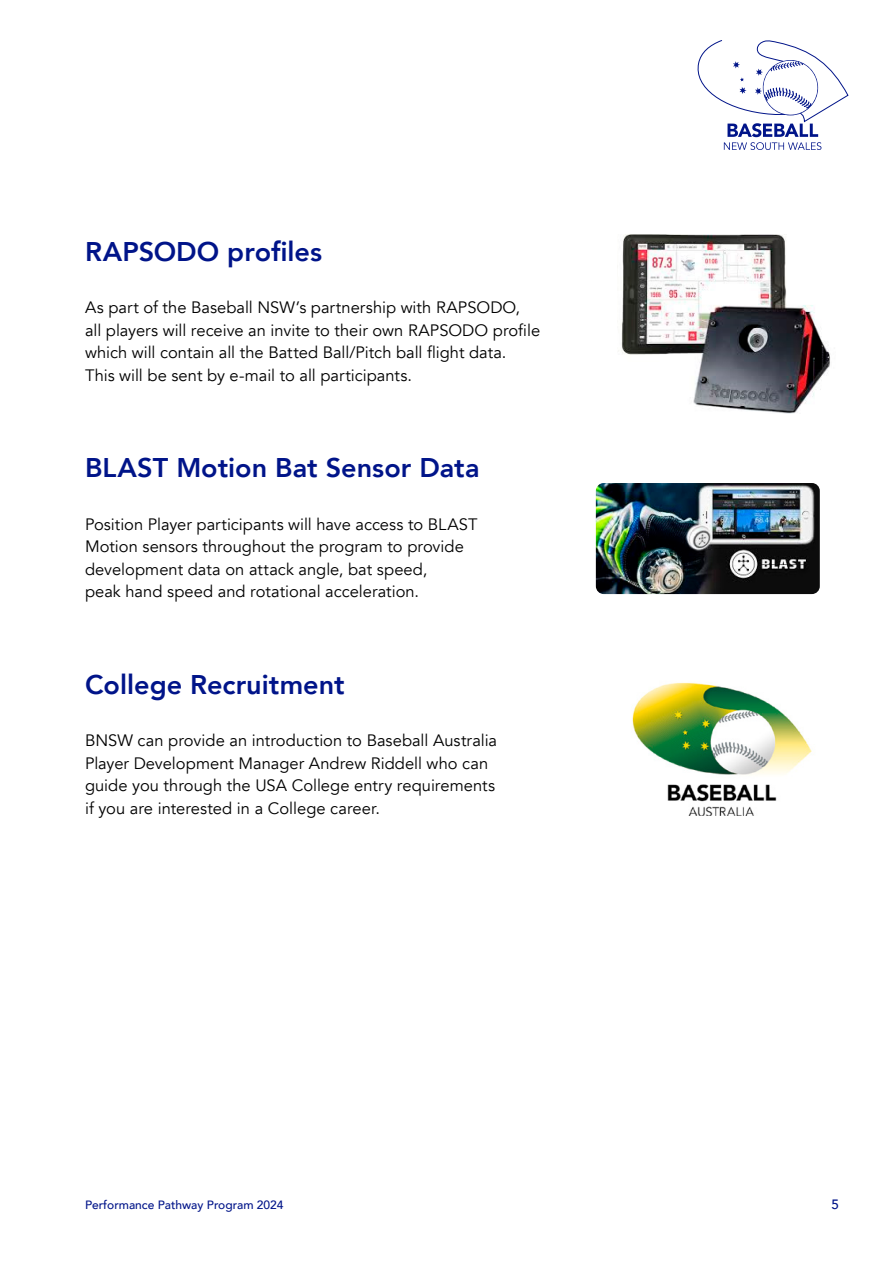
<style>
.page{position:relative;width:893px;height:1263px;background:#fff}
.page>*{position:absolute;margin:0;border:0;box-sizing:border-box;transform-origin:0 0}
.t1{font:800 27px "Avenir";color:#001489}
.t2{font:16.5px/22.5px "Avenir";color:#000}
.t3{font:500 13.5px "Avenir";color:#001489}
.t4{font:500 12px "Avenir";color:#001489}
</style>
<div class="page">
<svg style="left:697px;top:40px;width:152px;height:110px"></svg>
<img style="left:621px;top:235px;width:209px;height:178px">
<img style="left:596px;top:483px;width:224px;height:111px">
<img style="left:632px;top:682px;width:180px;height:134px">
<h1 class="t1" style="left:85px;top:230px;width:239px">RAPSODO profiles</h1>
<p class="t2" style="left:85px;top:296px;width:457px">As part of the Baseball NSW’s partnership with RAPSODO, all players will receive an invite to their own RAPSODO profile which will contain all the Batted Ball/Pitch ball flight data.<br>This will be sent by e-mail to all participants.</p>
<h1 class="t1" style="left:85px;top:447px;width:396px">BLAST Motion Bat Sensor Data</h1>
<p class="t2" style="left:85px;top:513px;width:394px">Position Player participants will have access to BLAST Motion sensors throughout the program to provide development data on attack angle, bat speed,<br>peak hand speed and rotational acceleration.</p>
<h1 class="t1" style="left:85px;top:664px;width:261px">College Recruitment</h1>
<p class="t2" style="left:85px;top:730px;width:414px">BNSW can provide an introduction to Baseball Australia Player Development Manager Andrew Riddell who can guide you through the USA College entry requirements if you are interested in a College career.</p>
<p class="t4" style="left:85px;top:1194px;width:200px">Performance Pathway Program 2024</p>
<p class="t3" style="left:831px;top:1192px;width:9px">5</p>
</div>
